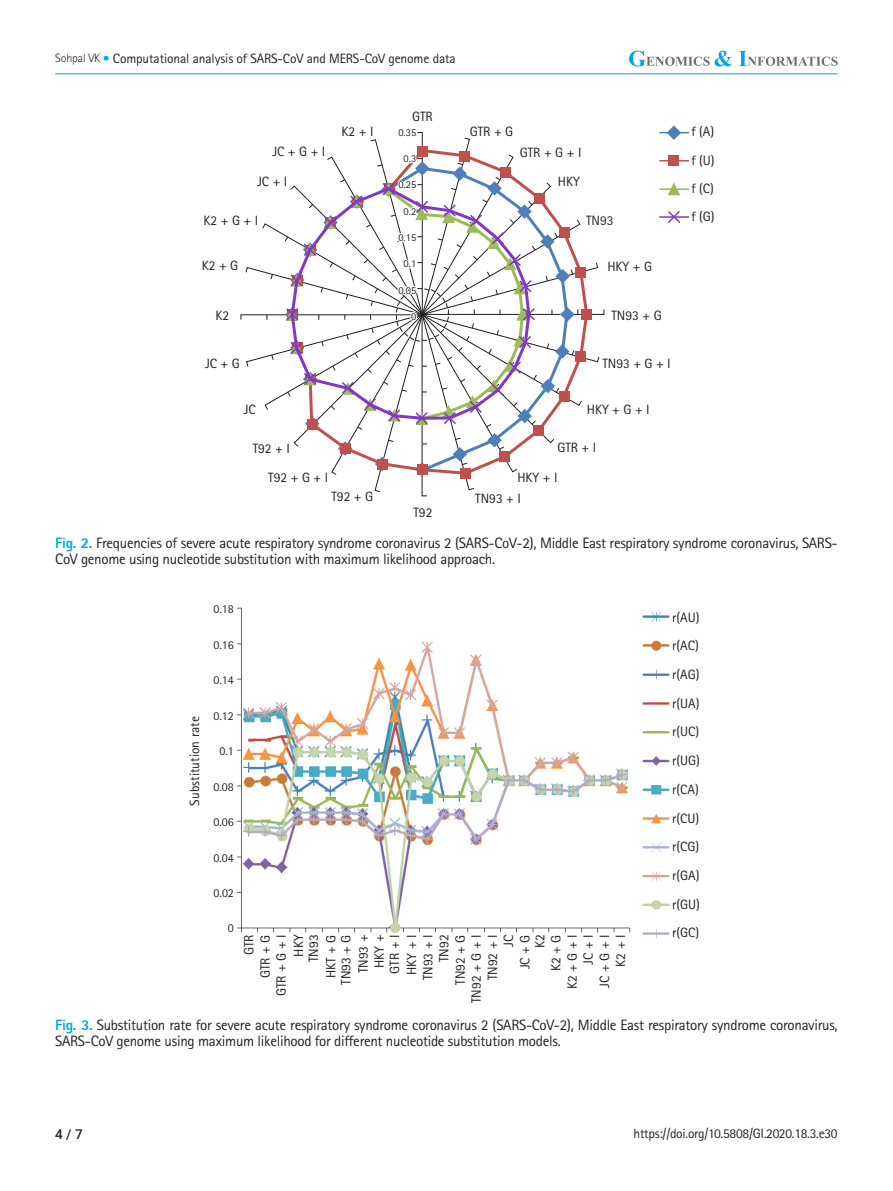
<style>
.page{position:relative;width:893px;height:1191px;background:#fff}
.page>*{position:absolute;margin:0;border:0;box-sizing:border-box;transform-origin:0 0}
.fig-caption{font:15px/16.5px "Rotis Sans Serif Std";letter-spacing:-.02em;color:#231f20}
.t1{font:13.5px "Rotis Sans Serif Std";color:#231f20}
.t2{font:13.5px "Rotis Sans Serif Std";letter-spacing:-.02em;color:#231f20}
.t3{font:500 13.5px "Roboto";color:#231f20}
.t4{font:12px "Rotis Sans Serif Std";color:#231f20}
.t5{font:10.5px "Rotis Sans Serif Std";color:#231f20}
.s1{font-weight:300;font-size:12px}
.s2{color:#00a7e1}
.s3{font-weight:800;color:#00a7e1}
</style>
<div class="page">
<img style="left:236px;top:607px;width:434px;height:332px">
<svg style="left:240px;top:132px;width:365px;height:364px"></svg>
<svg style="left:667px;top:125px;width:14px;height:15px"></svg>
<div style="left:669px;top:156px;width:10px;height:10px;background:#c0504e"></div>
<svg style="left:668px;top:182px;width:12px;height:13px"></svg>
<svg style="left:668px;top:210px;width:13px;height:13px"></svg>
<hr style="left:659px;top:132px;width:30px;height:1px;background:#4d7fba">
<hr style="left:659px;top:160px;width:30px;height:1px;background:#c0504e">
<hr style="left:659px;top:188px;width:30px;height:2px;background:#9cbc57">
<hr style="left:659px;top:216px;width:30px;height:2px;background:#8138c5">
<div style="left:242px;top:934px;width:17px;height:68px;background:#fff"></div>
<div style="left:259px;top:934px;width:16px;height:68px;background:#fff"></div>
<div style="left:275px;top:934px;width:16px;height:68px;background:#fff"></div>
<div style="left:292px;top:934px;width:16px;height:68px;background:#fff"></div>
<div style="left:307px;top:934px;width:16px;height:68px;background:#fff"></div>
<div style="left:324px;top:934px;width:16px;height:68px;background:#fff"></div>
<div style="left:339px;top:934px;width:16px;height:68px;background:#fff"></div>
<div style="left:357px;top:934px;width:16px;height:68px;background:#fff"></div>
<div style="left:373px;top:934px;width:16px;height:68px;background:#fff"></div>
<div style="left:388px;top:934px;width:16px;height:68px;background:#fff"></div>
<div style="left:405px;top:934px;width:16px;height:68px;background:#fff"></div>
<div style="left:421px;top:934px;width:16px;height:68px;background:#fff"></div>
<div style="left:437px;top:934px;width:16px;height:68px;background:#fff"></div>
<div style="left:453px;top:934px;width:17px;height:68px;background:#fff"></div>
<div style="left:470px;top:934px;width:16px;height:70px;background:#fff"></div>
<div style="left:486px;top:934px;width:16px;height:70px;background:#fff"></div>
<div style="left:502px;top:934px;width:16px;height:70px;background:#fff"></div>
<div style="left:518px;top:934px;width:16px;height:70px;background:#fff"></div>
<div style="left:533px;top:934px;width:16px;height:70px;background:#fff"></div>
<div style="left:549px;top:934px;width:17px;height:70px;background:#fff"></div>
<div style="left:566px;top:934px;width:16px;height:70px;background:#fff"></div>
<div style="left:582px;top:934px;width:16px;height:70px;background:#fff"></div>
<div style="left:598px;top:934px;width:16px;height:70px;background:#fff"></div>
<div style="left:614px;top:934px;width:16px;height:70px;background:#fff"></div>
<hr style="left:55px;top:74px;width:783px;height:1px;background:#00a7e1">
<svg style="left:629px;top:51px;width:209px;height:15px"></svg>
<p class="t1" style="left:55px;top:50px;width:402px"><span class="s1">Sohpal VK</span> <span class="s2">•</span> Computational analysis of SARS-CoV and MERS-CoV genome data</p>
<p class="t1" style="left:272px;top:143px;width:54px">JC + G + I</p>
<p class="t1" style="left:257px;top:173px;width:32px">JC + I</p>
<p class="t1" style="left:204px;top:213px;width:56px">K2 + G + I</p>
<p class="t1" style="left:202px;top:258px;width:38px">K2 + G</p>
<p class="t1" style="left:215px;top:307px;width:15px">K2</p>
<p class="t1" style="left:205px;top:355px;width:36px">JC + G</p>
<p class="t1" style="left:244px;top:401px;width:14px">JC</p>
<p class="t1" style="left:253px;top:440px;width:39px">T92 + I</p>
<p class="t1" style="left:268px;top:469px;width:61px">T92 + G + I</p>
<p class="t1" style="left:412px;top:108px;width:22px">GTR</p>
<p class="t1" style="left:342px;top:124px;width:33px">K2 + I</p>
<p class="t5" style="left:398px;top:126px;width:19px">0.35</p>
<p class="t5" style="left:404px;top:152px;width:14px">0.3</p>
<p class="t5" style="left:398px;top:179px;width:19px">0.25</p>
<p class="t5" style="left:404px;top:205px;width:14px">0.2</p>
<p class="t5" style="left:398px;top:231px;width:19px">0.15</p>
<p class="t5" style="left:404px;top:258px;width:14px">0.1</p>
<p class="t5" style="left:398px;top:284px;width:19px">0.05</p>
<p class="t5" style="left:411px;top:310px;width:7px">0</p>
<p class="t1" style="left:331px;top:489px;width:43px">T92 + G</p>
<p class="t1" style="left:413px;top:504px;width:20px">T92</p>
<p class="t1" style="left:470px;top:124px;width:45px">GTR + G</p>
<p class="t1" style="left:520px;top:144px;width:63px">GTR + G + I</p>
<p class="t1" style="left:558px;top:174px;width:24px">HKY</p>
<p class="t1" style="left:586px;top:212px;width:29px">TN93</p>
<p class="t1" style="left:607px;top:258px;width:46px">HKY + G</p>
<p class="t1" style="left:611px;top:307px;width:52px">TN93 + G</p>
<p class="t1" style="left:602px;top:355px;width:70px">TN93 + G + I</p>
<p class="t1" style="left:587px;top:401px;width:64px">HKY + G + I</p>
<p class="t1" style="left:557px;top:439px;width:40px">GTR + I</p>
<p class="t1" style="left:517px;top:469px;width:42px">HKY + I</p>
<p class="t1" style="left:475px;top:490px;width:47px">TN93 + I</p>
<p class="t1" style="left:691px;top:124px;width:24px">f (A)</p>
<p class="t1" style="left:691px;top:152px;width:25px">f (U)</p>
<p class="t1" style="left:691px;top:180px;width:24px">f (C)</p>
<p class="t1" style="left:691px;top:208px;width:25px">f (G)</p>
<p class="fig-caption" style="left:55px;top:534px;width:784px"><span class="s3">Fig. 2.</span> Frequencies of severe acute respiratory syndrome coronavirus 2 (SARS-CoV-2), Middle East respiratory syndrome coronavirus, SARS-<br>CoV genome using nucleotide substitution with maximum likelihood approach.</p>
<p class="t1" style="left:187px;top:805px;width:91px;rotate:-90deg">Substitution rate</p>
<p class="t4" style="left:213px;top:602px;width:22px">0.18</p>
<p class="t4" style="left:213px;top:637px;width:22px">0.16</p>
<p class="t4" style="left:213px;top:673px;width:22px">0.14</p>
<p class="t4" style="left:213px;top:708px;width:22px">0.12</p>
<p class="t4" style="left:219px;top:744px;width:16px">0.1</p>
<p class="t4" style="left:213px;top:779px;width:22px">0.08</p>
<p class="t4" style="left:213px;top:815px;width:22px">0.06</p>
<p class="t4" style="left:213px;top:850px;width:22px">0.04</p>
<p class="t4" style="left:214px;top:886px;width:22px">0.02</p>
<p class="t4" style="left:228px;top:921px;width:7px">0</p>
<p class="t1" style="left:241px;top:955px;width:22px;rotate:-90deg">GTR</p>
<p class="t1" style="left:257px;top:978px;width:45px;rotate:-90deg">GTR + G</p>
<p class="t1" style="left:273px;top:996px;width:63px;rotate:-90deg">GTR + G + I</p>
<p class="t1" style="left:291px;top:956px;width:24px;rotate:-90deg">HKY</p>
<p class="t1" style="left:306px;top:962px;width:29px;rotate:-90deg">TN93</p>
<p class="t1" style="left:323px;top:978px;width:45px;rotate:-90deg">HKT + G</p>
<p class="t1" style="left:338px;top:984px;width:52px;rotate:-90deg">TN93 + G</p>
<p class="t1" style="left:355px;top:973px;width:40px;rotate:-90deg">TN93 +</p>
<p class="t1" style="left:371px;top:967px;width:35px;rotate:-90deg">HKY +</p>
<p class="t1" style="left:386px;top:973px;width:40px;rotate:-90deg">GTR + I</p>
<p class="t1" style="left:404px;top:974px;width:42px;rotate:-90deg">HKY + I</p>
<p class="t1" style="left:420px;top:980px;width:47px;rotate:-90deg">TN93 + I</p>
<p class="t1" style="left:436px;top:962px;width:29px;rotate:-90deg">TN92</p>
<p class="t1" style="left:452px;top:984px;width:52px;rotate:-90deg">TN92 + G</p>
<p class="t1" style="left:468px;top:1003px;width:70px;rotate:-90deg">TN92 + G + I</p>
<p class="t1" style="left:484px;top:980px;width:47px;rotate:-90deg">TN92 + I</p>
<p class="t1" style="left:501px;top:946px;width:14px;rotate:-90deg">JC</p>
<p class="t1" style="left:517px;top:969px;width:36px;rotate:-90deg">JC + G</p>
<p class="t1" style="left:532px;top:948px;width:15px;rotate:-90deg">K2</p>
<p class="t1" style="left:548px;top:971px;width:38px;rotate:-90deg">K2 + G</p>
<p class="t1" style="left:564px;top:989px;width:56px;rotate:-90deg">K2 + G + I</p>
<p class="t1" style="left:580px;top:964px;width:32px;rotate:-90deg">JC + I</p>
<p class="t1" style="left:597px;top:987px;width:54px;rotate:-90deg">JC + G + I</p>
<p class="t1" style="left:613px;top:966px;width:33px;rotate:-90deg">K2 + I</p>
<p class="t1" style="left:672px;top:609px;width:29px">r(AU)</p>
<p class="t1" style="left:672px;top:638px;width:28px">r(AC)</p>
<p class="t1" style="left:672px;top:666px;width:29px">r(AG)</p>
<p class="t1" style="left:672px;top:695px;width:29px">r(UA)</p>
<p class="t1" style="left:672px;top:724px;width:29px">r(UC)</p>
<p class="t1" style="left:672px;top:752px;width:29px">r(UG)</p>
<p class="t1" style="left:672px;top:781px;width:28px">r(CA)</p>
<p class="t1" style="left:672px;top:810px;width:29px">r(CU)</p>
<p class="t1" style="left:672px;top:838px;width:29px">r(CG)</p>
<p class="t1" style="left:672px;top:867px;width:29px">r(GA)</p>
<p class="t1" style="left:672px;top:896px;width:29px">r(GU)</p>
<p class="t1" style="left:672px;top:924px;width:29px">r(GC)</p>
<p class="fig-caption" style="left:55px;top:1016px;width:784px"><span class="s3">Fig. 3.</span> Substitution rate for severe acute respiratory syndrome coronavirus 2 (SARS-CoV-2), Middle East respiratory syndrome coronavirus,<br>SARS-CoV genome using maximum likelihood for different nucleotide substitution models.</p>
<p class="t3" style="left:55px;top:1124px;width:29px">4 / 7</p>
<p class="t2" style="left:633px;top:1125px;width:206px">https://doi.org/10.5808/GI.2020.18.3.e30</p>
</div>
